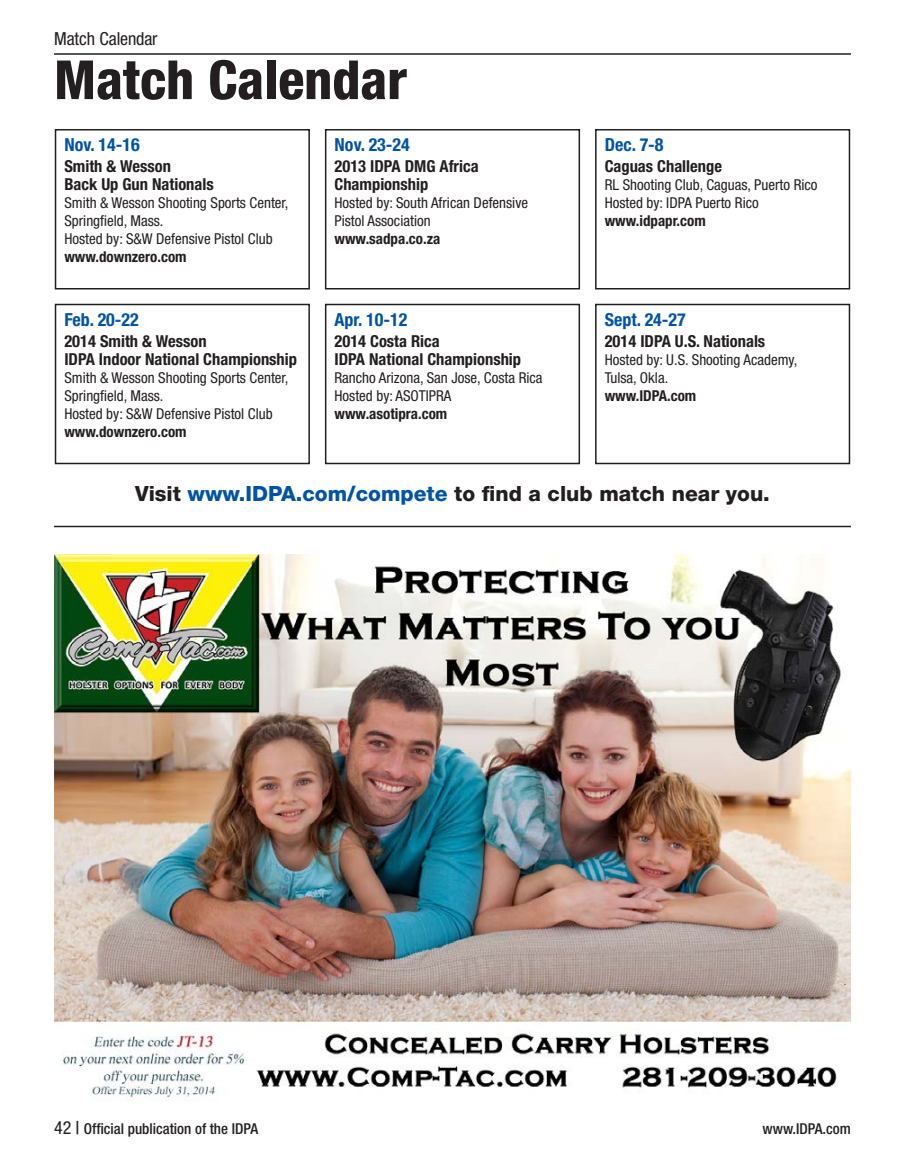
<style>
.page{position:relative;width:905px;height:1161px;background:#fff}
.page>*{position:absolute;margin:0;border:0;box-sizing:border-box;transform-origin:0 0}
.Article_Title{font:800 condensed 54px "Helvetica Neue LT Std";color:#231f20}
.Event_Date{font:800 21px "Helvetica Neue LT Std";color:#231f20}
.Event_Date-2{font:700 condensed 18px "Helvetica Neue LT Std";color:#0054a6}
.Section_Page_Header{font:condensed 18px "Helvetica Neue LT Std";letter-spacing:-.005em;color:#231f20}
.Event_Title{font:700 condensed 16.5px/18px "Helvetica Neue LT Std";color:#231f20}
.Host_Information{font:condensed 15px/18px "Helvetica Neue LT Std";color:#231f20}
.Event_Website{font:700 condensed 15px "Helvetica Neue LT Std";color:#231f20}
.End_Bio_-_Author_Nam{font:condensed 15px "Helvetica Neue LT Std";color:#231f20}
.t1{font:500 condensed 15px "Helvetica Neue LT Std";color:#231f20}
.s1{color:#0054a6}
.s2{font-weight:400;font-size:18px}
.s3{font-size:18px}
</style>
<div class="page">
<hr style="left:54px;top:53px;width:796px;height:2px;background:#231f20">
<img style="left:54px;top:554px;width:796px;height:547px">
<div style="left:595px;top:129px;width:255px;height:161px;border:2px solid #231f20"></div>
<div style="left:595px;top:304px;width:255px;height:160px;border:2px solid #231f20"></div>
<div style="left:325px;top:129px;width:255px;height:161px;border:2px solid #231f20"></div>
<div style="left:325px;top:304px;width:255px;height:160px;border:2px solid #231f20"></div>
<div style="left:55px;top:129px;width:255px;height:161px;border:2px solid #231f20"></div>
<div style="left:55px;top:304px;width:255px;height:160px;border:2px solid #231f20"></div>
<hr style="left:54px;top:526px;width:796px;height:1px;background:#231f20">
<p class="Section_Page_Header" style="left:54px;top:28px;width:105px">Match Calendar</p>
<p class="Article_Title" style="left:54px;top:46px;width:355px">Match Calendar</p>
<p class="Event_Date-2" style="left:64px;top:134px;width:77px">Nov. 14-16</p>
<p class="Event_Title" style="left:64px;top:157px;width:151px">Smith &amp; Wesson<br>Back Up Gun Nationals</p>
<p class="Host_Information" style="left:64px;top:194px;width:226px">Smith &amp; Wesson Shooting Sports Center,<br>Springfield, Mass.</p>
<p class="Host_Information" style="left:64px;top:230px;width:210px">Hosted by: S&amp;W Defensive Pistol Club</p>
<p class="Event_Website" style="left:64px;top:248px;width:124px">www.downzero.com</p>
<p class="Event_Date-2" style="left:64px;top:309px;width:76px">Feb. 20-22</p>
<p class="Event_Title" style="left:64px;top:332px;width:234px">2014 Smith &amp; Wesson<br>IDPA Indoor National Championship</p>
<p class="Host_Information" style="left:64px;top:368px;width:226px">Smith &amp; Wesson Shooting Sports Center,<br>Springfield, Mass.</p>
<p class="Host_Information" style="left:64px;top:404px;width:210px">Hosted by: S&amp;W Defensive Pistol Club</p>
<p class="Event_Website" style="left:64px;top:422px;width:124px">www.downzero.com</p>
<p class="Event_Date-2" style="left:334px;top:134px;width:77px">Nov. 23-24</p>
<p class="Event_Title" style="left:334px;top:157px;width:146px">2013 IDPA DMG Africa<br>Championship</p>
<p class="Host_Information" style="left:334px;top:194px;width:195px">Hosted by: South African Defensive<br>Pistol Association</p>
<p class="Event_Website" style="left:334px;top:230px;width:107px">www.sadpa.co.za</p>
<p class="Event_Date-2" style="left:334px;top:309px;width:74px">Apr. 10-12</p>
<p class="Event_Title" style="left:334px;top:332px;width:188px">2014 Costa Rica<br>IDPA National Championship</p>
<p class="Host_Information" style="left:334px;top:368px;width:209px">Rancho Arizona, San Jose, Costa Rica</p>
<p class="Host_Information" style="left:334px;top:386px;width:118px">Hosted by: ASOTIPRA</p>
<p class="Event_Website" style="left:334px;top:404px;width:114px">www.asotipra.com</p>
<p class="Event_Date-2" style="left:604px;top:134px;width:60px">Dec. 7-8</p>
<p class="Event_Title" style="left:604px;top:157px;width:119px">Caguas Challenge</p>
<p class="End_Bio_-_Author_Nam" style="left:604px;top:176px;width:214px">RL Shooting Club, Caguas, Puerto Rico</p>
<p class="End_Bio_-_Author_Nam" style="left:604px;top:194px;width:156px">Hosted by: IDPA Puerto Rico</p>
<p class="Event_Website" style="left:604px;top:212px;width:103px">www.idpapr.com</p>
<p class="Event_Date-2" style="left:604px;top:309px;width:83px">Sept. 24-27</p>
<p class="Event_Title" style="left:604px;top:332px;width:162px">2014 IDPA U.S. Nationals</p>
<p class="Host_Information" style="left:604px;top:350px;width:194px">Hosted by: U.S. Shooting Academy,<br>Tulsa, Okla.</p>
<p class="Event_Website" style="left:604px;top:386px;width:93px">www.IDPA.com</p>
<p class="Event_Date" style="left:135px;top:481px;width:636px">Visit <span class="s1">www.IDPA.com/compete</span> to find a club match near you.</p>
<p class="t1" style="left:54px;top:1120px;width:206px"><span class="s2">42</span> <span class="s3">|</span> Official publication of the IDPA</p>
<p class="t1" style="left:762px;top:1120px;width:90px">www.IDPA.com</p>
</div>
